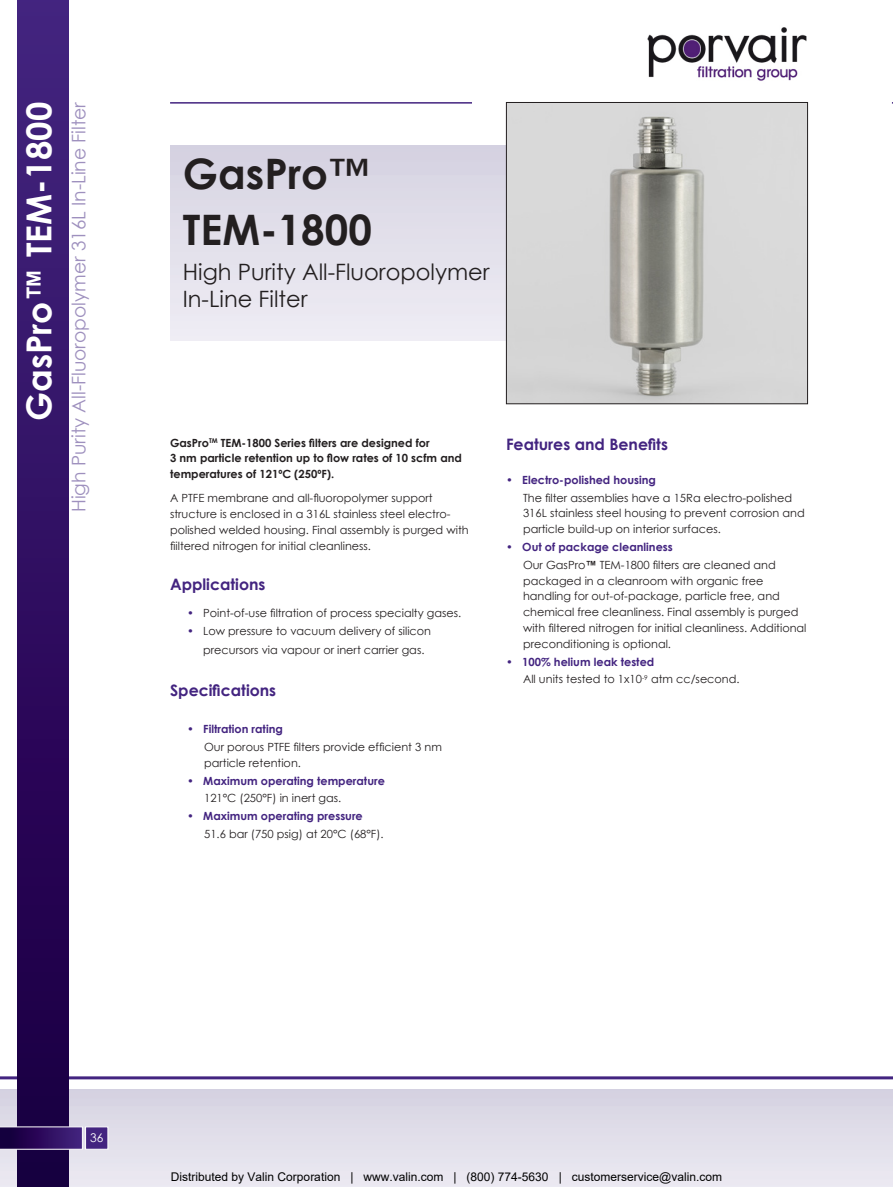
<style>
.page{position:relative;width:893px;height:1187px;background:#fff}
.page>*{position:absolute;margin:0;border:0;box-sizing:border-box;transform-origin:0 0}
.Product_Name{font:700 42px "Century Gothic";color:#231f20}
.t1{font:700 34.5px "Century Gothic";color:#fff}
.Product_Title_Header{font:22.5px/27px "Century Gothic";color:#231f20}
.Title_Header{font:18.75px "Century Gothic";color:#9e90be}
.Bulleted_Body_Text{font:700 15.75px "Century Gothic";color:#432480}
.Sub_Header{font:700 15.75px "Century Gothic";color:#432480}
.t2{font:12px "Arial";color:#000}
.t3{font:12px "Century Gothic";color:#fff}
.Bulleted_Body_Text-2{font:11.25px/15.8px "Century Gothic";color:#231f20}
.Body_Text{font:11.25px/15.8px "Century Gothic";color:#231f20}
.Bulleted_Body_Text-3{font:700 11.25px "Century Gothic";color:#432480}
.Body_Text-2{font:700 11.25px/15.8px "Century Gothic";color:#231f20}
.s1{font-family:"Arial"}
.s2{color:#432480}
.s3{font-weight:400}
.s4{font-family:"Arial";font-weight:700}
</style>
<div class="page">
<div style="left:0;top:1089px;width:893px;height:97px;background:linear-gradient(to right,#dfdce8,#e1dfea)"></div>
<div style="left:170px;top:145px;width:574px;height:196px;background:linear-gradient(to bottom,#d5d2e1,#efedf5)"></div>
<img style="left:508px;top:104px;width:298px;height:298px">
<div style="left:506px;top:102px;width:302px;height:302px;border:1px solid #231f20"></div>
<hr style="left:0;top:1076px;width:893px;height:3px;background:#432480">
<hr style="left:170px;top:102px;width:302px;height:2px;background:#432480">
<div style="left:17px;top:0;width:51px;height:1186px;background:linear-gradient(to bottom,#442480,#190040)"></div>
<img style="left:647px;top:27px;width:160px;height:54px">
<svg style="left:0;top:1126px;width:108px;height:23px"></svg>
<p class="t1" style="left:13px;top:421px;width:320px;rotate:-90deg">GasPro<span class="s1">™</span> TEM-1800</p>
<p class="Title_Header" style="left:66px;top:512px;width:412px;rotate:-90deg">High Purity All-Fluoropolymer 316L In-Line Filter</p>
<p class="Product_Name" style="left:183px;top:142px;width:189px">GasPro™</p>
<p class="Product_Name" style="left:183px;top:197px;width:190px">TEM-1800</p>
<p class="Product_Title_Header" style="left:183px;top:258px;width:308px">High Purity All-Fluoropolymer<br>In-Line Filter</p>
<p class="Body_Text-2" style="left:170px;top:434px;width:293px">GasPro<sup>TM</sup> TEM-1800 Series filters are designed for<br>3 nm particle retention up to flow rates of 10 scfm and temperatures of 121ºC (250ºF).</p>
<p class="Body_Text" style="left:170px;top:490px;width:300px">A PTFE membrane and all-fluoropolymer support structure is enclosed in a 316L stainless steel electro&shy;polished welded housing. Final assembly is purged with fiiltered nitrogen for initial cleanliness.</p>
<p class="Sub_Header" style="left:170px;top:572px;width:97px">Applications</p>
<p class="Bulleted_Body_Text-2" style="left:187px;top:605px;width:276px"><span class="s2">•</span> Point-of-use filtration of process specialty gases.</p>
<p class="Bulleted_Body_Text-2" style="left:203px;top:621px;width:229px;line-height:18.9px;text-indent:-16px"><span class="s2">•</span> Low pressure to vacuum delivery of silicon precursors via vapour or inert carrier gas.</p>
<p class="Bulleted_Body_Text" style="left:170px;top:678px;width:108px">Specifications</p>
<p class="Bulleted_Body_Text-3" style="left:187px;top:720px;width:97px"><span class="s3">•</span> Filtration rating</p>
<p class="Bulleted_Body_Text-2" style="left:204px;top:738px;width:239px">Our porous PTFE filters provide efficient 3 nm particle retention.</p>
<p class="Bulleted_Body_Text-3" style="left:187px;top:771px;width:199px"><span class="s3">•</span> Maximum operating temperature</p>
<p class="Bulleted_Body_Text-2" style="left:204px;top:790px;width:139px">121°C (250°F) in inert gas.</p>
<p class="Bulleted_Body_Text-3" style="left:187px;top:807px;width:177px"><span class="s3">•</span> Maximum operating pressure</p>
<p class="Bulleted_Body_Text-2" style="left:204px;top:826px;width:181px">51.6 bar (750 psig) at 20°C (68°F).</p>
<p class="Bulleted_Body_Text" style="left:506px;top:432px;width:163px">Features and Benefits</p>
<p class="Bulleted_Body_Text-3" style="left:506px;top:471px;width:152px"><span class="s3">•</span> Electro-polished housing</p>
<p class="Bulleted_Body_Text-2" style="left:523px;top:489px;width:283px">The filter assemblies have a 15Ra electro-polished<br>316L stainless steel housing to prevent corrosion and particle build-up on interior surfaces.</p>
<p class="Bulleted_Body_Text-3" style="left:506px;top:538px;width:168px">• Out of package cleanliness</p>
<p class="Bulleted_Body_Text-2" style="left:523px;top:556px;width:285px">Our GasPro<span class="s4">™</span> TEM-1800 filters are cleaned and packaged in a cleanroom with organic free handling for out-of-package, particle free, and chemical free cleanliness. Final assembly is purged with filtered nitrogen for initial cleanliness. Additional preconditioning is optional.</p>
<p class="Bulleted_Body_Text-3" style="left:506px;top:653px;width:150px">• 100% helium leak tested</p>
<p class="Bulleted_Body_Text-2" style="left:523px;top:671px;width:218px">All units tested to 1x10<sup>-9</sup> atm cc/second.</p>
<p class="t3" style="left:90px;top:1129px;width:15px">36</p>
<p class="t2" style="left:171px;top:1168px;width:553px">Distributed by Valin Corporation | www.valin.com | (800) 774-5630 | customerservice@valin.com</p>
</div>
